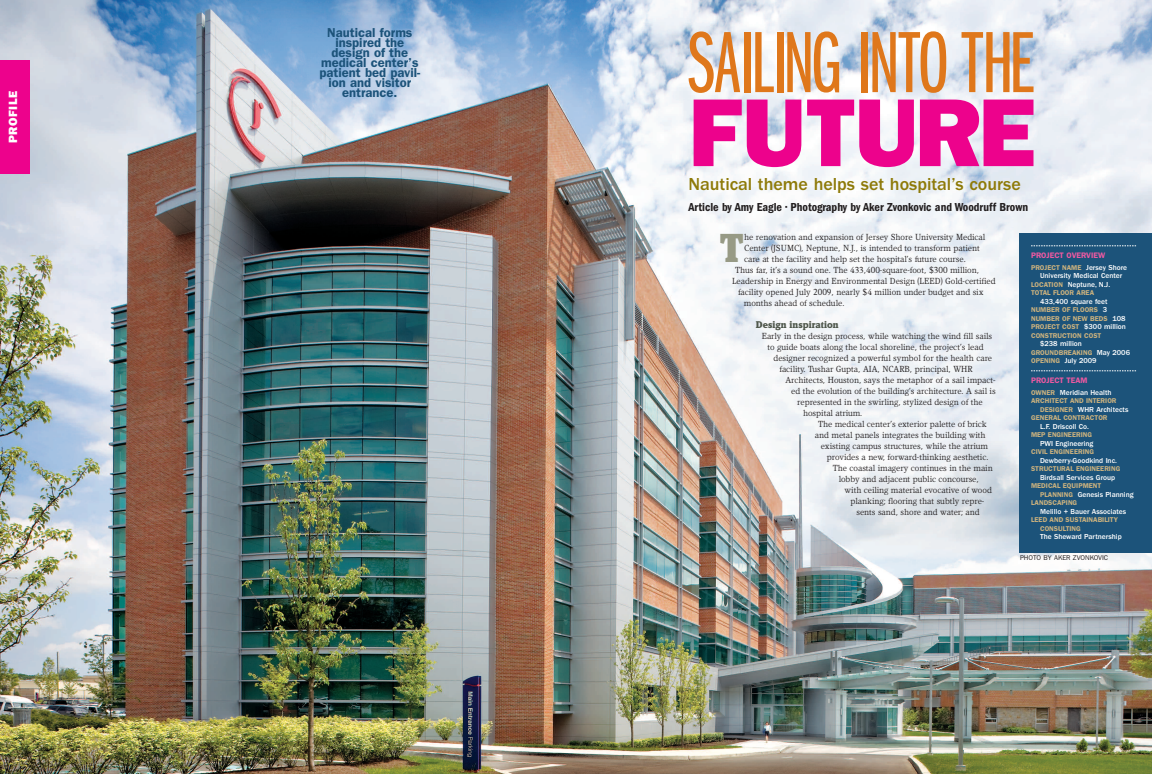
<style>
.page{position:relative;width:1152px;height:774px;background:#fff}
.page>*{position:absolute;margin:0;border:0;box-sizing:border-box;transform-origin:0 0}
.t1{font:800 97px "Franklin Gothic";color:#ed028c}
.t2{font:90px "Franklin Gothic Book X Cmpr";letter-spacing:-.02em;color:#df771b}
.t3{font:900 41.3px "Kandal";color:#979a85}
.t4{font:500 18px "Franklin Gothic";color:#8e7a09}
.t5{font:600 13px/10px "Franklin Gothic";color:#1c537a;text-align:center}
.t6{font:600 condensed 12px "Franklin Gothic";color:#231f20}
.t7{font:800 12px "Franklin Gothic";letter-spacing:.06em;color:#fff}
.t8{font:900 10px "Kandal";color:#4f574b}
.t9{font:9px "Kandal";color:#231f20}
.t10{font:600 8px "Franklin Gothic";color:#ef59a1}
.t11{font:500 7.5px/8.5px "Franklin Gothic";color:#fff}
.t12{font:600 7px/8.5px "Franklin Gothic";color:#ccb27e}
.t13{font:7px "Franklin Gothic";color:#231f20}
.s1{font-weight:500;font-size:7.5px;color:#fff}
.s2{font-weight:600;font-size:7px;color:#ccb27e}
</style>
<div class="page">
<img style="left:0;top:0;width:1152px;height:774px">
<div style="left:0;top:60px;width:30px;height:114px;background:#ed028c"></div>
<div style="left:1019px;top:233px;width:133px;height:320px;background:#1c537a"></div>
<svg style="left:1031px;top:246px;width:105px;height:1px"></svg>
<svg style="left:1031px;top:371px;width:105px;height:1px"></svg>
<h3 class="t7" style="left:9px;top:143px;width:54px;rotate:-90deg">PROFILE</h3>
<h3 class="t5" style="left:320px;top:29px;width:102px">Nautical forms inspired the design of the medical center’s patient bed pavil&shy;ion and visitor entrance.</h3>
<h2 class="t2" style="left:688px;top:29px;width:348px">SAILING INTO THE</h2>
<h1 class="t1" style="left:688px;top:100px;width:350px">FUTURE</h1>
<h3 class="t4" style="left:688px;top:178px;width:334px">Nautical theme helps set hospital’s course</h3>
<h3 class="t6" style="left:688px;top:203px;width:341px">Article by Amy Eagle • Photography by Aker Zvonkovic and Woodruff Brown</h3>
<h3 class="t3" style="left:719px;top:234px;width:27px">T</h3>
<p class="t9" style="left:744px;top:234px;width:243px">he renovation and expansion of Jersey Shore University Medical</p>
<p class="t9" style="left:744px;top:245px;width:237px">Center (JSUMC), Neptune, N.J., is intended to transform patient</p>
<p class="t9" style="left:744px;top:256px;width:223px">care at the facility and help set the hospital’s future course.</p>
<p class="t9" style="left:735px;top:267px;width:245px">Thus far, it’s a sound one. The 433,400-square-foot, $300 million,</p>
<p class="t9" style="left:732px;top:278px;width:265px">Leadership in Energy and Environmental Design (LEED) Gold-certified</p>
<p class="t9" style="left:738px;top:289px;width:247px">facility opened July 2009, nearly $4 million under budget and six</p>
<p class="t9" style="left:744px;top:300px;width:102px">months ahead of schedule.</p>
<p class="t8" style="left:756px;top:321px;width:84px">Design inspiration</p>
<p class="t9" style="left:762px;top:333px;width:232px">Early in the design process, while watching the wind fill sails</p>
<p class="t9" style="left:768px;top:344px;width:217px">to guide boats along the local shoreline, the project’s lead</p>
<p class="t9" style="left:774px;top:355px;width:220px">designer recognized a powerful symbol for the health care</p>
<p class="t9" style="left:779px;top:366px;width:195px">facility. Tushar Gupta, AIA, NCARB, principal, WHR</p>
<p class="t9" style="left:785px;top:377px;width:212px">Architects, Houston, says the metaphor of a sail impact-</p>
<p class="t9" style="left:791px;top:388px;width:206px">ed the evolution of the building’s architecture. A sail is</p>
<p class="t9" style="left:797px;top:399px;width:187px">represented in the swirling, stylized design of the</p>
<p class="t9" style="left:803px;top:410px;width:61px">hospital atrium.</p>
<p class="t9" style="left:818px;top:421px;width:170px">The medical center’s exterior palette of brick</p>
<p class="t9" style="left:815px;top:432px;width:172px">and metal panels integrates the building with</p>
<p class="t9" style="left:821px;top:443px;width:169px">existing campus structures, while the atrium</p>
<p class="t9" style="left:827px;top:454px;width:163px">provides a new, forward-thinking aesthetic.</p>
<p class="t9" style="left:833px;top:465px;width:161px">The coastal imagery continues in the main</p>
<p class="t9" style="left:839px;top:476px;width:142px">lobby and adjacent public concourse,</p>
<p class="t9" style="left:845px;top:487px;width:149px">with ceiling material evocative of wood</p>
<p class="t9" style="left:851px;top:498px;width:135px">planking; flooring that subtly repre-</p>
<p class="t9" style="left:856px;top:509px;width:125px">sents sand, shore and water; and</p>
<p class="t10" style="left:1031px;top:253px;width:76px">PROJECT OVERVIEW</p>
<p class="t12" style="left:1031px;top:264px;width:98px">PROJECT NAME <span class="s1">Jersey Shore</span></p>
<p class="t11" style="left:1031px;top:272px;width:93px;text-indent:9px">University Medical Center<br><span class="s2">LOCATION</span> Neptune, N.J.</p>
<p class="t12" style="left:1031px;top:289px;width:65px">TOTAL FLOOR AREA</p>
<p class="t11" style="left:1040px;top:297px;width:69px">433,400 square feet</p>
<p class="t12" style="left:1031px;top:306px;width:96px">NUMBER OF FLOORS <span class="s1">3<br></span>NUMBER OF NEW BEDS <span class="s1">108<br></span>PROJECT COST <span class="s1">$300 million<br></span>CONSTRUCTION COST</p>
<p class="t11" style="left:1040px;top:340px;width:43px">$238 million</p>
<p class="t12" style="left:1031px;top:349px;width:101px">GROUNDBREAKING <span class="s1">May 2006</span></p>
<p class="t11" style="left:1031px;top:357px;width:67px"><span class="s2">OPENING</span> July 2009</p>
<p class="t10" style="left:1031px;top:378px;width:58px">PROJECT TEAM</p>
<p class="t11" style="left:1031px;top:388px;width:82px"><span class="s2">OWNER</span> Meridian Health</p>
<p class="t12" style="left:1031px;top:397px;width:87px">ARCHITECT AND INTERIOR</p>
<p class="t11" style="left:1040px;top:405px;width:90px"><span class="s2">DESIGNER</span> WHR Architects</p>
<p class="t12" style="left:1031px;top:414px;width:78px">GENERAL CONTRACTOR</p>
<p class="t11" style="left:1040px;top:422px;width:50px">L.F. Driscoll Co.</p>
<p class="t12" style="left:1031px;top:431px;width:62px">MEP ENGINEERING</p>
<p class="t11" style="left:1040px;top:439px;width:55px">PWI Engineering</p>
<p class="t12" style="left:1031px;top:448px;width:64px">CIVIL ENGINEERING</p>
<p class="t11" style="left:1040px;top:456px;width:78px">Dewberry-Goodkind Inc.</p>
<p class="t12" style="left:1031px;top:465px;width:91px">STRUCTURAL ENGINEERING</p>
<p class="t11" style="left:1040px;top:473px;width:77px">Birdsall Services Group</p>
<p class="t12" style="left:1031px;top:482px;width:72px">MEDICAL EQUIPMENT</p>
<p class="t11" style="left:1040px;top:490px;width:95px"><span class="s2">PLANNING</span> Genesis Planning</p>
<p class="t12" style="left:1031px;top:499px;width:48px">LANDSCAPING</p>
<p class="t11" style="left:1040px;top:507px;width:88px">Melillo + Bauer Associates</p>
<p class="t12" style="left:1040px;top:516px;width:79px;text-indent:-9px">LEED AND SUSTAINABILITY<br>CONSULTING</p>
<p class="t11" style="left:1040px;top:533px;width:83px">The Sheward Partnership</p>
<p class="t13" style="left:1020px;top:556px;width:90px">PHOTO BY AKER ZVONKOVIC</p>
</div>
